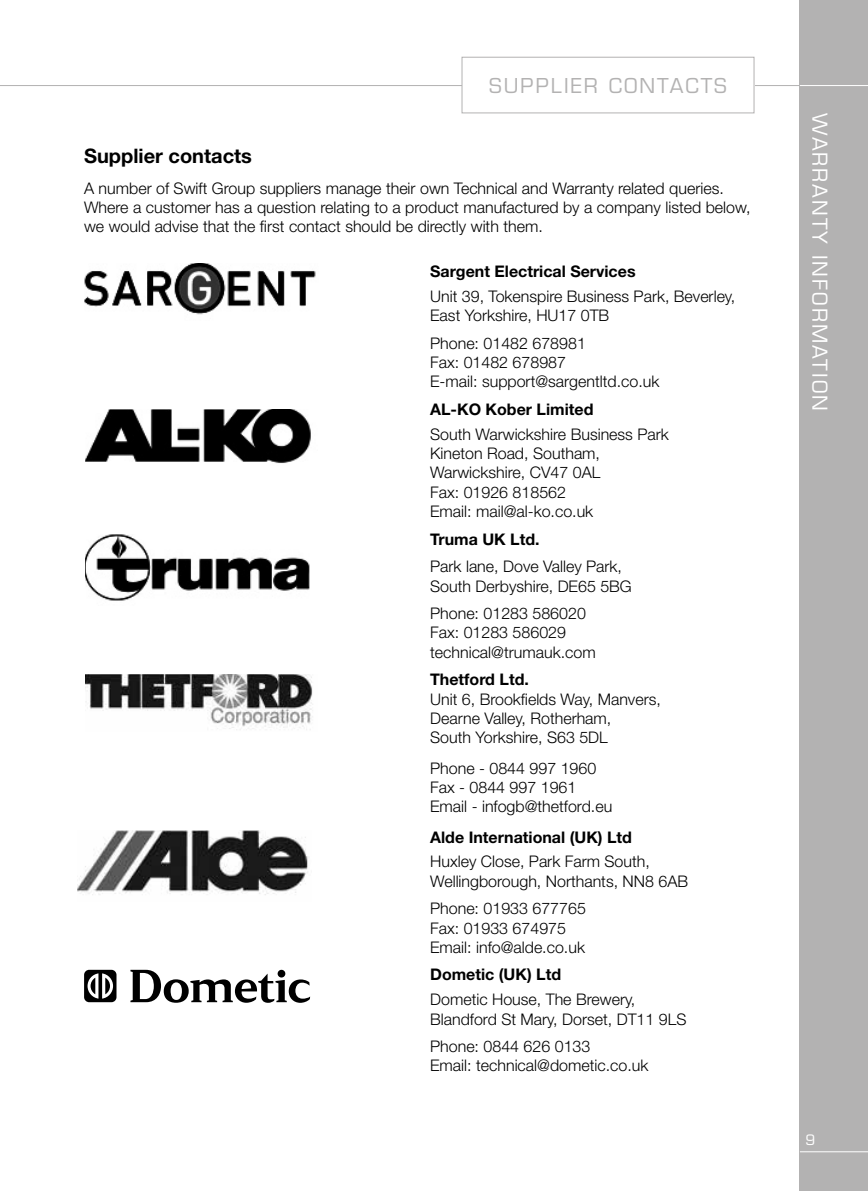
<style>
.page{position:relative;width:868px;height:1191px;background:#fff}
.page>*{position:absolute;margin:0;border:0;box-sizing:border-box;transform-origin:0 0}
.t1{font:20px "Eurostile";letter-spacing:.1em;color:#fff}
.t2{font:20px "Eurostile";letter-spacing:.1em;color:#b3b2b2}
.t3{font:700 20px "Helvetica Neue";color:#000}
.t4{font:300 16px/19.2px "Helvetica Neue";color:#000}
.t5{font:700 16px "Helvetica Neue";color:#000}
.t6{font:14px "Eurostile";color:#fff}
</style>
<div class="page">
<hr style="left:0;top:85px;width:867px;height:1px;background:#b3b2b2">
<div style="left:799px;top:0;width:68px;height:1191px;background:#b3b2b2"></div>
<hr style="left:799px;top:1151px;width:68px;height:1px;background:#fff">
<hr style="left:799px;top:85px;width:68px;height:1px;background:#fff">
<div style="left:462px;top:57px;width:292px;height:56px;background:#fff"></div>
<div style="left:461px;top:57px;width:293px;height:56px;border:1px solid #b3b2b2"></div>
<img style="left:77px;top:831px;width:231px;height:64px">
<img style="left:85px;top:675px;width:228px;height:55px">
<img style="left:85px;top:535px;width:225px;height:66px">
<img style="left:85px;top:409px;width:226px;height:54px">
<img style="left:84px;top:263px;width:232px;height:52px">
<svg style="left:130px;top:969px;width:180px;height:33px"></svg>
<svg style="left:84px;top:969px;width:32px;height:33px"></svg>
<p class="t2" style="left:489px;top:74px;width:239px">SUPPLIER CONTACTS</p>
<p class="t3" style="left:84px;top:144px;width:169px">Supplier contacts</p>
<p class="t4" style="left:84px;top:178px;width:667px">A number of Swift Group suppliers manage their own Technical and Warranty related queries.<br>Where a customer has a question relating to a product manufactured by a company listed below, we would advise that the first contact should be directly with them.</p>
<p class="t5" style="left:430px;top:262px;width:207px">Sargent Electrical Services</p>
<p class="t4" style="left:430px;top:286px;width:306px">Unit 39, Tokenspire Business Park, Beverley,<br>East Yorkshire, HU17 0TB</p>
<p class="t4" style="left:430px;top:333px;width:231px">Phone: 01482 678981<br>Fax: 01482 678987<br>E-mail: support@sargentltd.co.uk</p>
<p class="t5" style="left:430px;top:399px;width:165px">AL-KO Kober Limited</p>
<p class="t4" style="left:430px;top:424px;width:240px">South Warwickshire Business Park<br>Kineton Road, Southam,<br>Warwickshire, CV47 0AL<br>Fax: 01926 818562<br>Email: mail@al-ko.co.uk</p>
<p class="t5" style="left:430px;top:529px;width:111px">Truma UK Ltd.</p>
<p class="t4" style="left:430px;top:556px;width:203px">Park lane, Dove Valley Park,<br>South Derbyshire, DE65 5BG</p>
<p class="t4" style="left:430px;top:603px;width:167px">Phone: 01283 586020<br>Fax: 01283 586029 technical@trumauk.com</p>
<p class="t5" style="left:430px;top:670px;width:100px">Thetford Ltd.</p>
<p class="t4" style="left:430px;top:689px;width:232px">Unit 6, Brookfields Way, Manvers,<br>Dearne Valley, Rotherham,<br>South Yorkshire, S63 5DL</p>
<p class="t4" style="left:430px;top:758px;width:184px">Phone - 0844 997 1960<br>Fax - 0844 997 1961<br>Email - infogb@thetford.eu</p>
<p class="t5" style="left:430px;top:827px;width:203px">Alde International (UK) Ltd</p>
<p class="t4" style="left:430px;top:851px;width:259px">Huxley Close, Park Farm South,<br>Wellingborough, Northants, NN8 6AB</p>
<p class="t4" style="left:430px;top:898px;width:157px">Phone: 01933 677765<br>Fax: 01933 674975<br>Email: info@alde.co.uk</p>
<p class="t5" style="left:430px;top:964px;width:132px">Dometic (UK) Ltd</p>
<p class="t4" style="left:430px;top:989px;width:258px">Dometic House, The Brewery,<br>Blandford St Mary, Dorset, DT11 9LS</p>
<p class="t4" style="left:430px;top:1036px;width:220px">Phone: 0844 626 0133<br>Email: technical@dometic.co.uk</p>
<p class="t1" style="left:831px;top:113px;width:299px;rotate:90deg">WARRANTY INFORMATION</p>
<p class="t6" style="left:805px;top:1131px;width:11px">9</p>
</div>
